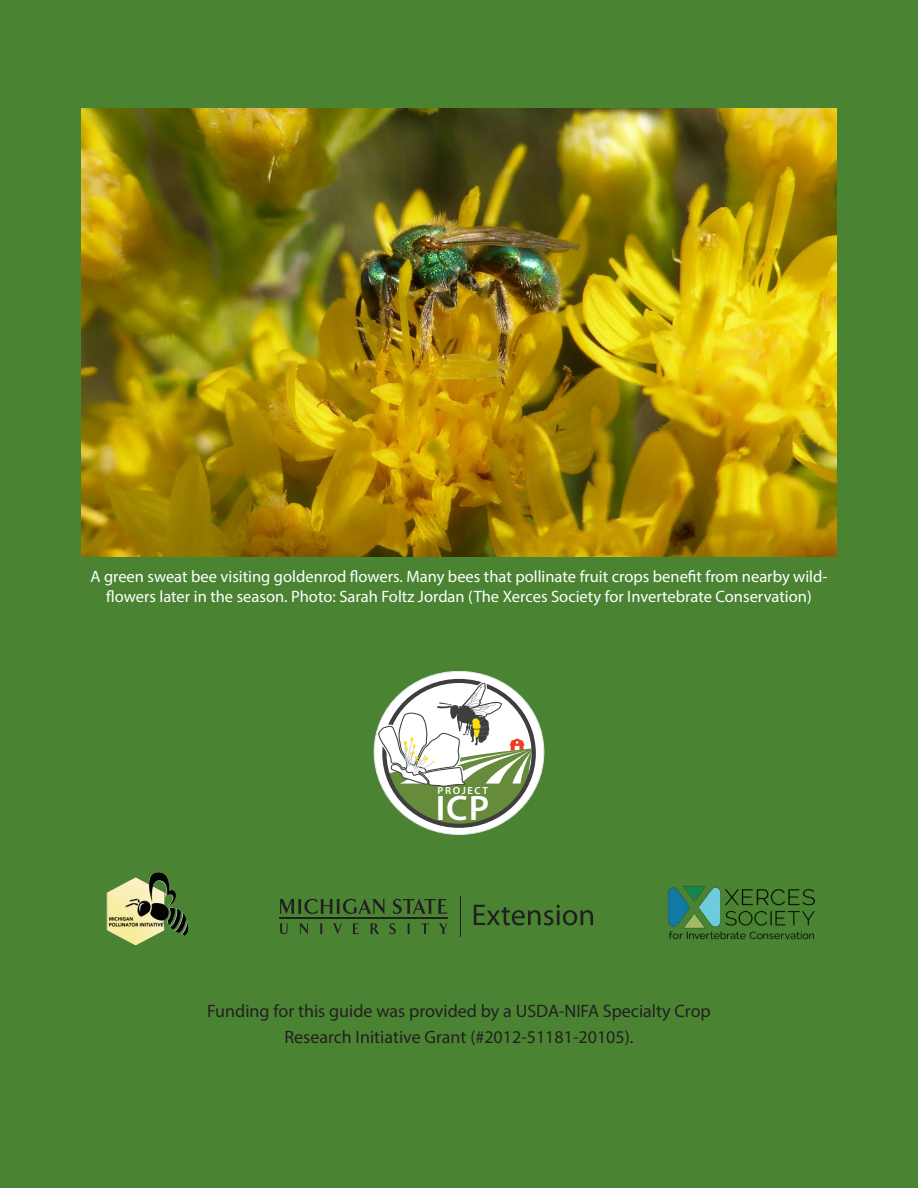
<style>
.page{position:relative;width:918px;height:1188px;background:#4a8433}
.page>*{position:absolute;margin:0;border:0;box-sizing:border-box;transform-origin:0 0}
.t1{font:600 35.55px "Myriad Pro";color:#fff}
.t2{font:18px "Myriad Pro";color:#231f20}
.t3{font:16.5px/19.5px "Myriad Pro";color:#fff;text-align:center}
.t4{font:600 10.35px "Myriad Pro";letter-spacing:.15em;color:#fff}
</style>
<div class="page">
<img style="left:668px;top:886px;width:147px;height:54px">
<img style="left:107px;top:873px;width:66px;height:73px">
<svg style="left:280px;top:923px;width:8px;height:11px"></svg>
<svg style="left:299px;top:923px;width:9px;height:11px"></svg>
<svg style="left:320px;top:923px;width:3px;height:11px"></svg>
<svg style="left:333px;top:923px;width:9px;height:11px"></svg>
<svg style="left:353px;top:923px;width:6px;height:11px"></svg>
<svg style="left:370px;top:923px;width:9px;height:11px"></svg>
<svg style="left:389px;top:923px;width:7px;height:11px"></svg>
<svg style="left:407px;top:923px;width:3px;height:11px"></svg>
<svg style="left:421px;top:923px;width:8px;height:11px"></svg>
<svg style="left:439px;top:923px;width:9px;height:11px"></svg>
<svg style="left:279px;top:899px;width:106px;height:15px"></svg>
<svg style="left:393px;top:899px;width:54px;height:15px"></svg>
<hr style="left:279px;top:918px;width:168px;height:1px;background:#231f20">
<svg style="left:474px;top:905px;width:119px;height:20px"></svg>
<hr style="left:460px;top:896px;width:1px;height:41px;background:#231f20">
<svg style="left:374px;top:671px;width:170px;height:163px;background:#dddede"></svg>
<svg style="left:377px;top:682px;width:155px;height:143px;background:#aebc9f"></svg>
<img style="left:81px;top:108px;width:756px;height:448px">
<p class="t3" style="left:90px;top:567px;width:739px">A green sweat bee visiting goldenrod flowers. Many bees that pollinate fruit crops benefit from nearby wild&shy;flowers later in the season. Photo: Sarah Foltz Jordan (The Xerces Society for Invertebrate Conservation)</p>
<p class="t4" style="left:438px;top:784px;width:52px">PROJECT</p>
<p class="t1" style="left:436px;top:786px;width:55px">ICP</p>
<p class="t2" style="left:207px;top:1000px;width:505px">Funding for this guide was provided by a USDA-NIFA Specialty Crop</p>
<p class="t2" style="left:284px;top:1026px;width:351px">Research Initiative Grant (#2012-51181-20105).</p>
</div>
